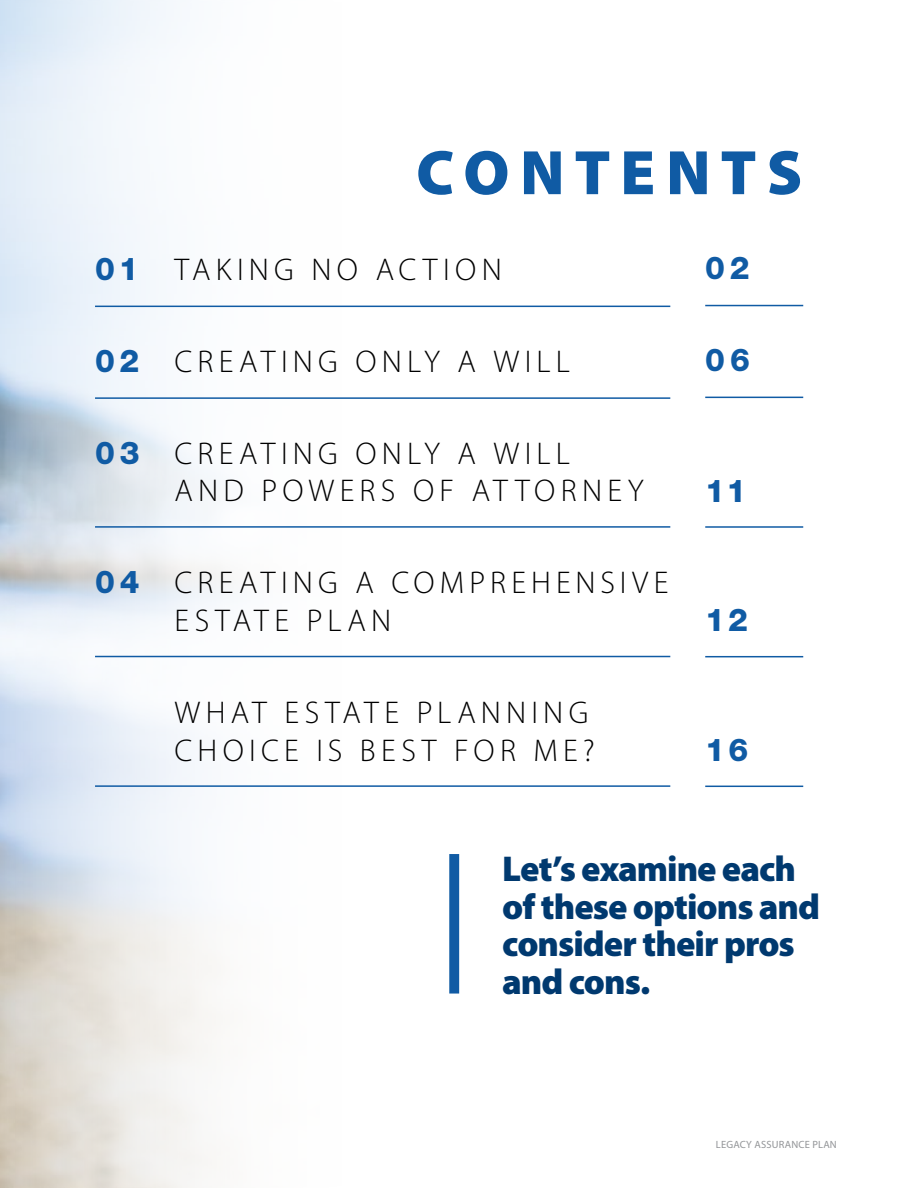
<style>
.page{position:relative;width:918px;height:1188px;background:#fff}
.page>*{position:absolute;margin:0;border:0;box-sizing:border-box;transform-origin:0 0}
.t1{font:900 63.45px "Myriad Pro";letter-spacing:.155em;color:#105ba4}
.t2{font:900 36px/37.5px "Myriad Pro";letter-spacing:-.03em;color:#00396f}
.t3{font:300 31.5px/37.8px "Myriad Pro";letter-spacing:.165em;color:#000}
.t4{font:800 31.5px "Helvetica Neue";letter-spacing:.105em;color:#105ba4}
.t5{font:10.5px "Myriad Pro";letter-spacing:.02em;color:#939598}
.s1{font-family:"Helvetica Neue";font-weight:800;color:#105ba4}
</style>
<div class="page">
<hr style="left:95px;top:306px;width:575px;height:1px;background:#105ba4">
<hr style="left:95px;top:397px;width:575px;height:2px;background:#105ba4">
<hr style="left:95px;top:526px;width:575px;height:2px;background:#105ba4">
<hr style="left:95px;top:656px;width:575px;height:1px;background:#105ba4">
<hr style="left:95px;top:785px;width:575px;height:2px;background:#105ba4">
<hr style="left:705px;top:305px;width:98px;height:1px;background:#105ba4">
<hr style="left:705px;top:397px;width:98px;height:1px;background:#105ba4">
<hr style="left:705px;top:526px;width:98px;height:2px;background:#105ba4">
<hr style="left:705px;top:656px;width:98px;height:1px;background:#105ba4">
<hr style="left:705px;top:786px;width:98px;height:1px;background:#105ba4">
<div style="left:449px;top:854px;width:10px;height:140px;background:#105ba4"></div>
<h1 class="t1" style="left:416px;top:130px;width:388px">CONTENTS</h1>
<p class="t3" style="left:95px;top:250px;width:408px"><span class="s1">01</span> TAKING NO ACTION</p>
<p class="t3" style="left:95px;top:342px;width:477px"><span class="s1">02</span> CREATING ONLY A WILL</p>
<p class="t3" style="left:175px;top:434px;width:471px;text-indent:-80px"><span class="s1">03</span> CREATING ONLY A WILL<br>AND POWERS OF ATTORNEY</p>
<p class="t3" style="left:175px;top:564px;width:495px;text-indent:-80px"><span class="s1">04</span> CREATING A COMPREHENSIVE<br>ESTATE PLAN</p>
<p class="t3" style="left:175px;top:693px;width:422px">WHAT ESTATE PLANNING<br>CHOICE IS BEST FOR ME?</p>
<p class="t4" style="left:705px;top:249px;width:46px">02</p>
<p class="t4" style="left:705px;top:341px;width:46px">06</p>
<p class="t4" style="left:705px;top:472px;width:43px">11</p>
<p class="t4" style="left:705px;top:601px;width:44px">12</p>
<p class="t4" style="left:705px;top:731px;width:45px">16</p>
<p class="t2" style="left:502px;top:849px;width:319px">Let’s examine each of these options and consider their pros and cons.</p>
<p class="t5" style="left:716px;top:1138px;width:122px">LEGACY ASSURANCE PLAN</p>
</div>
